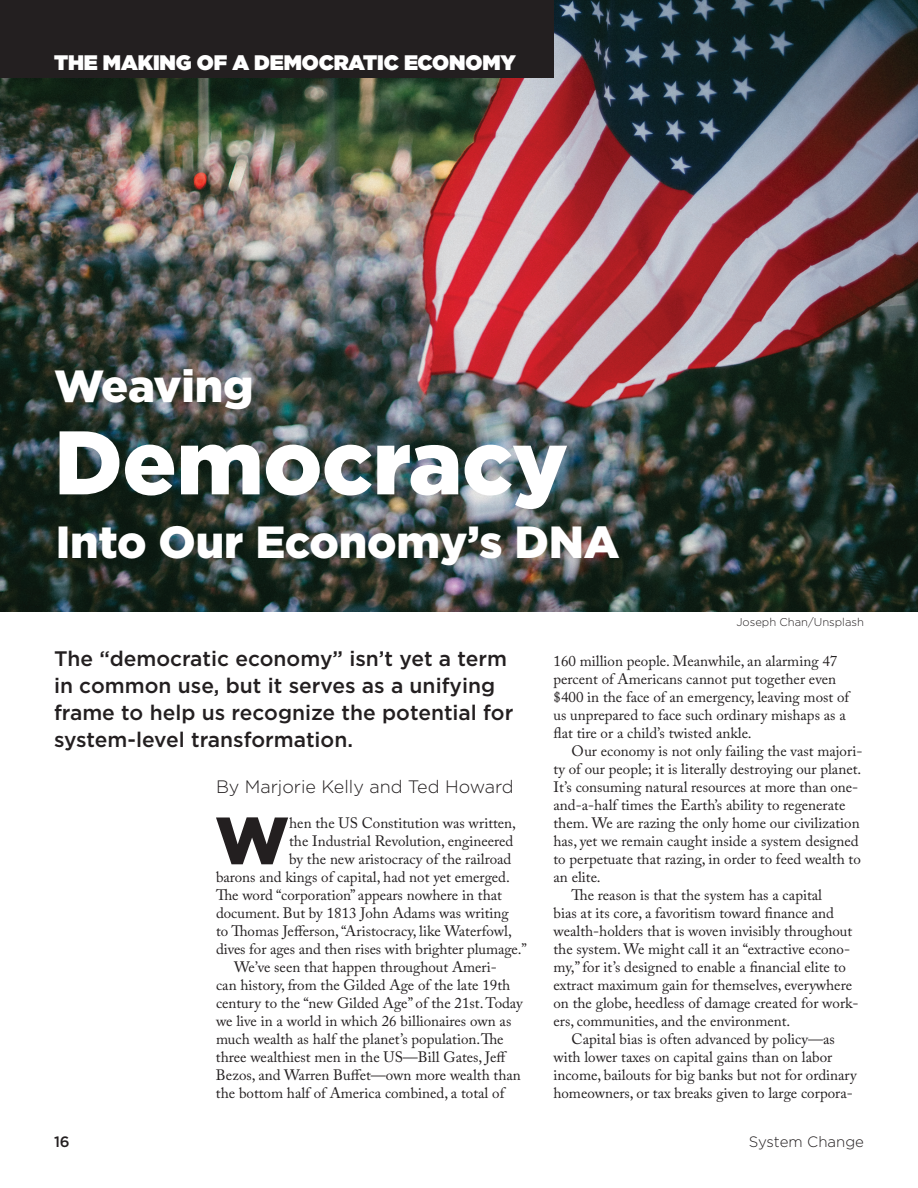
<style>
.page{position:relative;width:918px;height:1188px;background:#fff}
.page>*{position:absolute;margin:0;border:0;box-sizing:border-box;transform-origin:0 0}
.t1{font:900 90px "Gotham";letter-spacing:-.005em;color:#fff}
.t2{font:900 66.45px "Gotham";color:#231f20}
.t3{font:900 45px "Gotham";letter-spacing:-.005em;color:#fff}
.t4{font:500 21px/27px "Gotham";color:#231f20}
.t5{font:900 21px "Gotham";letter-spacing:-.005em;color:#fff}
.t6{font:300 18px "Gotham";color:#231f20}
.t7{font:15px/18px "Adobe Caslon Pro";color:#231f20}
.t8{font:300 15px "Gotham";color:#231f20}
.t9{font:500 15px "Gotham";color:#231f20}
.t10{font:300 11.25px "Gotham";color:#231f20}
</style>
<div class="page">
<img style="left:0;top:0;width:918px;height:612px">
<div style="left:0;top:0;width:554px;height:78px;background:#231f20"></div>
<h3 class="t5" style="left:54px;top:50px;width:463px">THE MAKING OF A DEMOCRATIC ECONOMY</h3>
<h3 class="t3" style="left:54px;top:360px;width:201px">Weaving</h3>
<h1 class="t1" style="left:54px;top:410px;width:516px">Democracy</h1>
<h3 class="t3" style="left:56px;top:516px;width:565px">Into Our Economy’s DNA</h3>
<p class="t10" style="left:736px;top:616px;width:129px">Joseph Chan/Unsplash</p>
<h3 class="t4" style="left:54px;top:644px;width:461px">The “democratic economy” isn’t yet a term in common use, but it serves as a unifying frame to help us recognize the potential for system-level transformation.</h3>
<p class="t7" style="left:554px;top:652px;width:297px">160 million people. Meanwhile, an alarming 47 percent of Americans cannot put together even $400 in the face of an emergency, leaving most of us unprepared to face such ordinary mishaps as a flat tire or a child’s twisted ankle.</p>
<p class="t7" style="left:572px;top:742px;width:292px">Our economy is not only failing the vast majori-</p>
<p class="t7" style="left:554px;top:760px;width:309px">ty of our people; it is literally destroying our planet.</p>
<p class="t7" style="left:554px;top:778px;width:306px">It’s consuming natural resources at more than one-</p>
<p class="t7" style="left:554px;top:796px;width:293px">and-a-half times the Earth’s ability to regenerate</p>
<p class="t7" style="left:554px;top:814px;width:308px">them. We are razing the only home our civilization</p>
<p class="t7" style="left:554px;top:832px;width:307px">has, yet we remain caught inside a system designed</p>
<p class="t7" style="left:554px;top:850px;width:309px">to perpetuate that razing, in order to feed wealth to</p>
<p class="t7" style="left:554px;top:868px;width:49px">an elite.</p>
<p class="t7" style="left:572px;top:886px;width:252px">The reason is that the system has a capital</p>
<p class="t7" style="left:554px;top:904px;width:282px">bias at its core, a favoritism toward finance and</p>
<p class="t7" style="left:554px;top:922px;width:300px">wealth-holders that is woven invisibly throughout</p>
<p class="t7" style="left:554px;top:940px;width:298px">the system. We might call it an “extractive econo-</p>
<p class="t7" style="left:554px;top:958px;width:294px">my,” for it’s designed to enable a financial elite to</p>
<p class="t7" style="left:554px;top:976px;width:300px">extract maximum gain for themselves, everywhere</p>
<p class="t7" style="left:554px;top:994px;width:307px">on the globe, heedless of damage created for work-</p>
<p class="t7" style="left:554px;top:1012px;width:238px">ers, communities, and the environment.</p>
<p class="t7" style="left:572px;top:1030px;width:265px">Capital bias is often advanced by policy—as</p>
<p class="t7" style="left:554px;top:1048px;width:280px">with lower taxes on capital gains than on labor</p>
<p class="t7" style="left:554px;top:1066px;width:305px">income, bailouts for big banks but not for ordinary</p>
<p class="t7" style="left:554px;top:1084px;width:301px">homeowners, or tax breaks given to large corpora-</p>
<p class="t6" style="left:216px;top:777px;width:299px">By Marjorie Kelly and Ted Howard</p>
<h2 class="t2" style="left:215px;top:802px;width:76px">W</h2>
<p class="t7" style="left:289px;top:814px;width:228px">hen the US Constitution was written,</p>
<p class="t7" style="left:289px;top:832px;width:226px">the Industrial Revolution, engineered</p>
<p class="t7" style="left:289px;top:850px;width:224px">by the new aristocracy of the railroad</p>
<p class="t7" style="left:216px;top:868px;width:295px">barons and kings of capital, had not yet emerged.</p>
<p class="t7" style="left:216px;top:886px;width:287px">The word “corporation” appears nowhere in that</p>
<p class="t7" style="left:216px;top:904px;width:294px">document. But by 1813 John Adams was writing</p>
<p class="t7" style="left:216px;top:922px;width:297px">to Thomas Jefferson, “Aristocracy, like Waterfowl,</p>
<p class="t7" style="left:216px;top:940px;width:313px">dives for ages and then rises with brighter plumage.”</p>
<p class="t7" style="left:234px;top:958px;width:264px">We’ve seen that happen throughout Ameri-</p>
<p class="t7" style="left:216px;top:976px;width:296px">can history, from the Gilded Age of the late 19th</p>
<p class="t7" style="left:216px;top:994px;width:308px">century to the “new Gilded Age” of the 21st. Today</p>
<p class="t7" style="left:216px;top:1012px;width:297px">we live in a world in which 26 billionaires own as</p>
<p class="t7" style="left:216px;top:1030px;width:289px">much wealth as half the planet’s population.The</p>
<p class="t7" style="left:216px;top:1048px;width:293px">three wealthiest men in the US—Bill Gates, Jeff</p>
<p class="t7" style="left:216px;top:1066px;width:306px">Bezos, and Warren Buffet—own more wealth than</p>
<p class="t7" style="left:216px;top:1084px;width:290px">the bottom half of America combined, a total of</p>
<p class="t9" style="left:54px;top:1133px;width:17px">16</p>
<p class="t8" style="left:749px;top:1133px;width:117px">System Change</p>
</div>
